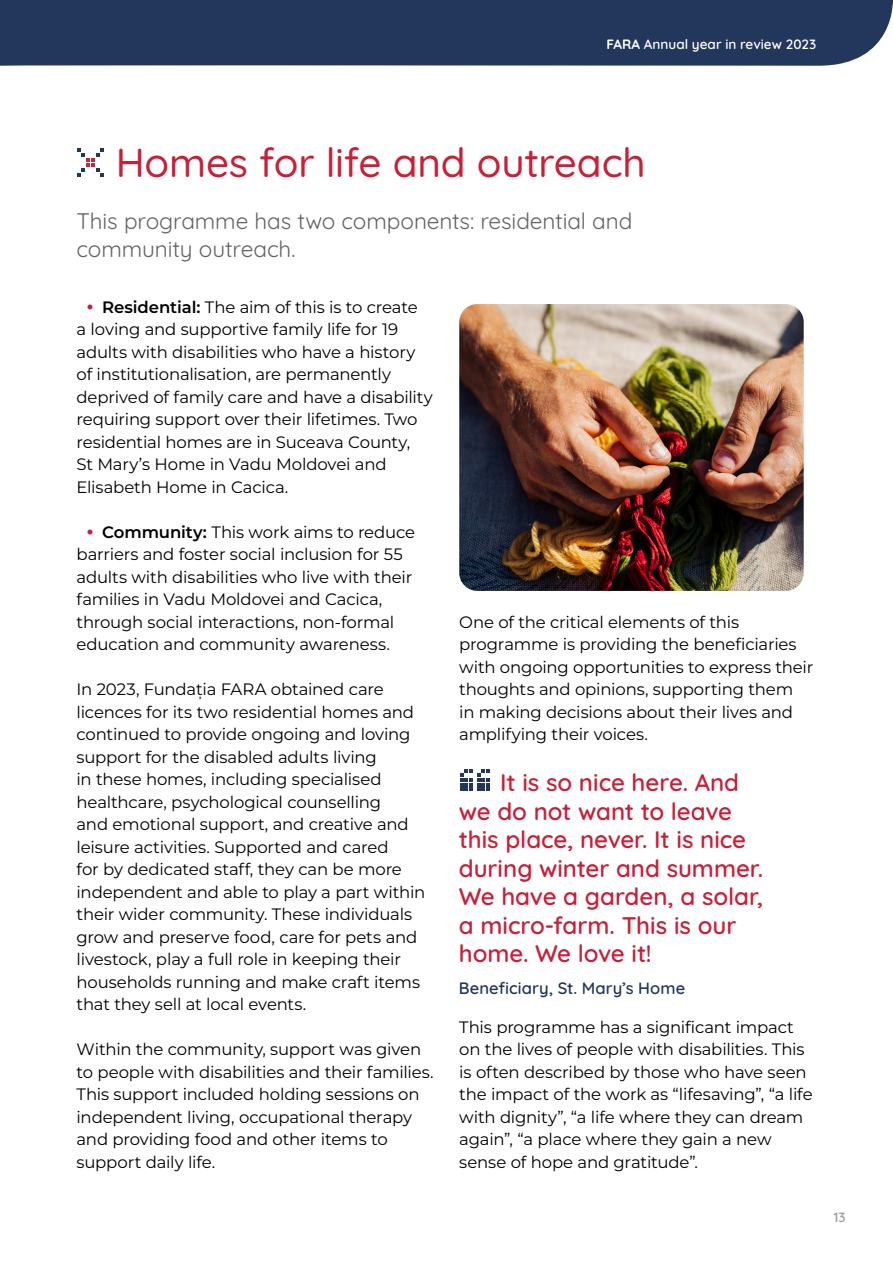
<style>
.page{position:relative;width:893px;height:1263px;background:#fff}
.page>*{position:absolute;margin:0;border:0;box-sizing:border-box;transform-origin:0 0}
.t1{font:500 40.5px "Quicksand";letter-spacing:-.005em;color:#c92039}
.t2{font:600 24px/28.5px "Quicksand";letter-spacing:-.005em;color:#c92039}
.t3{font:22.5px/28.5px "Quicksand";letter-spacing:-.005em;color:#646363}
.t4{font:16.5px/22.5px "Montserrat";letter-spacing:-.01em;color:#000}
.t5{font:600 16.5px "Quicksand";letter-spacing:.005em;color:#23375c}
.t6{font:600 13.5px "Quicksand";color:#fff}
.t7{font:600 13.5px "Quicksand";color:#9d9d9c}
.s1{font-weight:700}
.s2{font-family:"Century Gothic Pro";color:#c92039}
.s3{font-weight:600}
</style>
<div class="page">
<div style="left:1px;top:0;width:892px;height:66px;background:#23375c"></div>
<svg style="left:0;top:0;width:1px;height:66px"></svg>
<svg style="left:77px;top:148px;width:27px;height:29px"></svg>
<img style="left:459px;top:304px;width:345px;height:287px">
<svg style="left:460px;top:769px;width:29px;height:22px"></svg>
<p class="t6" style="left:606px;top:33px;width:211px"><span class="s1">FARA</span> Annual year in review 2023</p>
<h1 class="t1" style="left:116px;top:130px;width:531px">Homes for life and outreach</h1>
<h3 class="t3" style="left:77px;top:204px;width:557px">This programme has two components: residential and community outreach.</h3>
<p class="t4" style="left:77px;top:295px;width:358px;text-indent:8px"><span class="s2">•</span> <span class="s3">Residential:</span> The aim of this is to create<br>a loving and supportive family life for 19 adults with disabilities who have a history of institutionalisation, are permanently deprived of family care and have a disability requiring support over their lifetimes. Two residential homes are in Suceava County,<br>St Mary’s Home in Vadu Moldovei and Elisabeth Home in Cacica.</p>
<p class="t4" style="left:77px;top:520px;width:340px;text-indent:8px"><span class="s2">•</span> <span class="s3">Community:</span> This work aims to reduce barriers and foster social inclusion for 55 adults with disabilities who live with their families in Vadu Moldovei and Cacica, through social interactions, non-formal education and community awareness.</p>
<p class="t4" style="left:77px;top:677px;width:350px">In 2023, Fundația FARA obtained care licences for its two residential homes and continued to provide ongoing and loving support for the disabled adults living<br>in these homes, including specialised healthcare, psychological counselling<br>and emotional support, and creative and leisure activities. Supported and cared<br>for by dedicated staff, they can be more independent and able to play a part within their wider community. These individuals grow and preserve food, care for pets and livestock, play a full role in keeping their households running and make craft items that they sell at local events.</p>
<p class="t4" style="left:77px;top:1037px;width:359px">Within the community, support was given to people with disabilities and their families.<br>This support included holding sessions on independent living, occupational therapy and providing food and other items to support daily life.</p>
<p class="t4" style="left:459px;top:610px;width:356px">One of the critical elements of this programme is providing the beneficiaries with ongoing opportunities to express their thoughts and opinions, supporting them<br>in making decisions about their lives and amplifying their voices.</p>
<h2 class="t2" style="left:459px;top:766px;width:306px;text-indent:41px">It is so nice here. And we do not want to leave this place, never. It is nice during winter and summer.<br>We have a garden, a solar, a micro-farm. This is our home. We love it!</h2>
<p class="t5" style="left:459px;top:974px;width:228px">Beneficiary, St. Mary’s Home</p>
<p class="t4" style="left:459px;top:1015px;width:355px">This programme has a significant impact on the lives of people with disabilities. This is often described by those who have seen the impact of the work as “lifesaving”, “a life with dignity”, “a life where they can dream again”, “a place where they gain a new sense of hope and gratitude”.</p>
<p class="t7" style="left:833px;top:1206px;width:14px">13</p>
</div>
